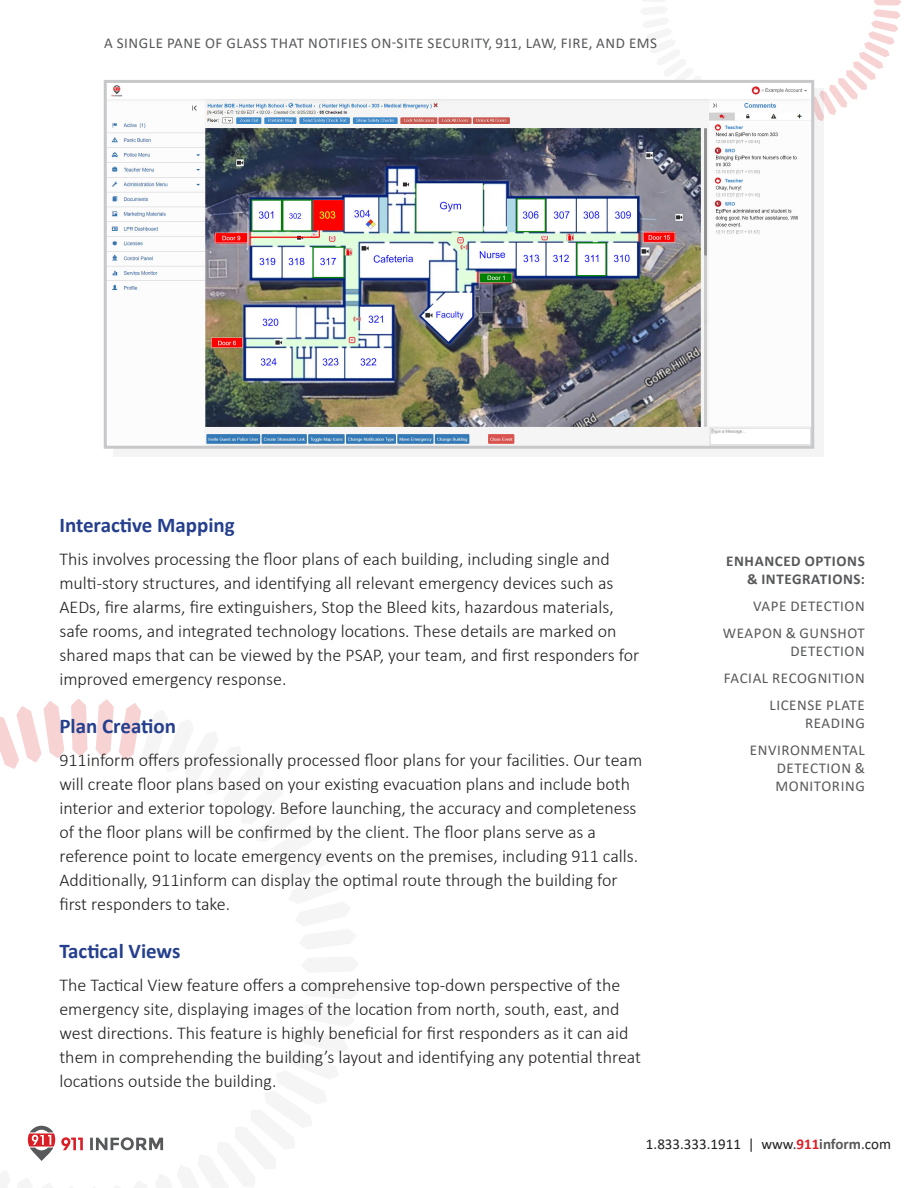
<style>
.page{position:relative;width:918px;height:1188px;background:#fff}
.page>*{position:absolute;margin:0;border:0;box-sizing:border-box;transform-origin:0 0}
.t1{font:700 21px "Calibri";color:#253f8e}
.t2{font:300 18px/24px "Calibri";color:#231f20}
.t3{font:15px/18px "Calibri";letter-spacing:.04em;color:#57585a;text-align:right}
.t4{font:15px "Calibri";color:#231f20}
.t5{font:700 15px/18px "Calibri";letter-spacing:.04em;color:#57585a;text-align:right}
.s1{font-weight:700;color:#db1f25}
.s2{font-weight:700;color:#57585a}
</style>
<div class="page">
<svg style="left:96px;top:699px;width:45px;height:61px"></svg>
<svg style="left:71px;top:699px;width:17px;height:58px"></svg>
<svg style="left:0;top:701px;width:64px;height:68px"></svg>
<svg style="left:824px;top:0;width:77px;height:115px"></svg>
<svg style="left:27px;top:1125px;width:137px;height:36px"></svg>
<div style="left:113px;top:88px;width:711px;height:369px;background:#f4f4f4"></div>
<img style="left:103px;top:79px;width:713px;height:370px">
<p class="t3" style="left:104px;top:34px;width:555px">A SINGLE PANE OF GLASS THAT NOTIFIES ON-SITE SECURITY, 911, LAW, FIRE, AND EMS</p>
<p class="t1" style="left:59px;top:510px;width:177px">Interactive Mapping</p>
<p class="t2" style="left:59px;top:547px;width:581px">This involves processing the floor plans of each building, including single and multi-story structures, and identifying all relevant emergency devices such as AEDs, fire alarms, fire extinguishers, Stop the Bleed kits, hazardous materials, safe rooms, and integrated technology locations. These details are marked on shared maps that can be viewed by the PSAP, your team, and first responders for improved emergency response.</p>
<p class="t1" style="left:59px;top:711px;width:118px">Plan Creation</p>
<p class="t2" style="left:59px;top:748px;width:584px">911inform offers professionally processed floor plans for your facilities. Our team will create floor plans based on your existing evacuation plans and include both interior and exterior topology. Before launching, the accuracy and completeness of the floor plans will be confirmed by the client. The floor plans serve as a reference point to locate emergency events on the premises, including 911 calls.<br>Additionally, 911inform can display the optimal route through the building for first responders to take.</p>
<p class="t1" style="left:59px;top:936px;width:123px">Tactical Views</p>
<p class="t2" style="left:59px;top:973px;width:583px">The Tactical View feature offers a comprehensive top-down perspective of the emergency site, displaying images of the location from north, south, east, and west directions. This feature is highly beneficial for first responders as it can aid them in comprehending the building’s layout and identifying any potential threat locations outside the building.</p>
<p class="t5" style="left:726px;top:552px;width:140px">ENHANCED OPTIONS &amp; INTEGRATIONS:</p>
<p class="t3" style="left:753px;top:597px;width:113px">VAPE DETECTION</p>
<p class="t3" style="left:723px;top:624px;width:144px">WEAPON &amp; GUNSHOT<br>DETECTION</p>
<p class="t3" style="left:724px;top:669px;width:142px">FACIAL RECOGNITION</p>
<p class="t3" style="left:769px;top:696px;width:97px">LICENSE PLATE<br>READING</p>
<p class="t3" style="left:775px;top:741px;width:91px;text-align:justify;text-indent:-26px">ENVIRONMENTAL DETECTION &amp; MONITORING</p>
<p class="t4" style="left:646px;top:1134px;width:247px">1.833.333.1911 | www.<span class="s1">911</span><span class="s2">inform</span>.com</p>
</div>
